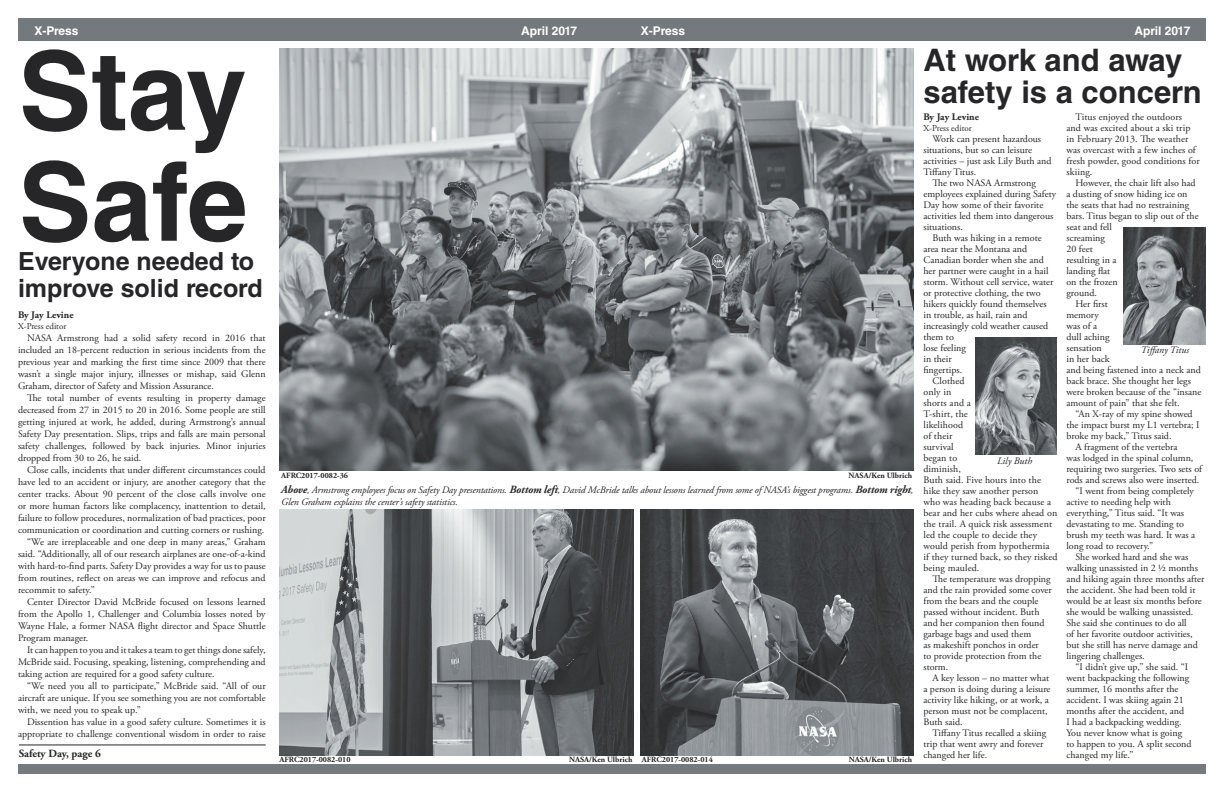
<style>
.page{position:relative;width:1224px;height:792px;background:#fff}
.page>*{position:absolute;margin:0;border:0;box-sizing:border-box;transform-origin:0 0}
.t1{font:700 109px "Helvetica LT Std";color:#262527}
.t2{font:700 31px/32px "Helvetica LT Std";color:#262527}
.t3{font:700 25px/27px "Helvetica LT Std";color:#262527}
.t4{font:700 12px "Helvetica LT Std";color:#fff}
.t5{font:700 11px "Adobe Garamond Pro";color:#262527}
.t6{font:10px/11px "Adobe Garamond Pro";color:#262527}
.t7{font:italic 10px/12px "Adobe Garamond Pro";letter-spacing:-.01em;color:#262527}
.t8{font:700 10px "Adobe Garamond Pro";color:#262527}
.t9{font:9px "Adobe Garamond Pro";color:#262527}
.t10{font:700 8px "Adobe Garamond Pro";color:#262527}
.s1{font-weight:700;font-size:11px}
</style>
<div class="page">
<div style="left:18px;top:18px;width:1188px;height:23px;background:#74797d"></div>
<div style="left:18px;top:765px;width:1188px;height:9px;background:#767a7e"></div>
<img style="left:280px;top:48px;width:633px;height:423px">
<img style="left:280px;top:510px;width:353px;height:245px">
<img style="left:641px;top:509px;width:273px;height:246px">
<img style="left:975px;top:338px;width:82px;height:117px">
<img style="left:1124px;top:227px;width:82px;height:117px">
<hr style="left:19px;top:744px;width:247px;height:1px;background:#262527">
<p class="t4" style="left:34px;top:24px;width:46px">X-Press</p>
<p class="t4" style="left:521px;top:24px;width:58px">April 2017</p>
<p class="t4" style="left:641px;top:24px;width:46px">X-Press</p>
<p class="t4" style="left:1134px;top:24px;width:58px">April 2017</p>
<p class="t1" style="left:19px;top:25px;width:230px">Stay</p>
<p class="t1" style="left:19px;top:136px;width:231px">Safe</p>
<p class="t3" style="left:18px;top:248px;width:246px">Everyone needed to improve solid record</p>
<p class="t8" style="left:18px;top:309px;width:57px">By Jay Levine</p>
<p class="t9" style="left:18px;top:321px;width:50px">X-Press editor</p>
<p class="t6" style="left:18px;top:332px;width:249px;line-height:12px;text-align:justify;text-indent:9px">NASA Armstrong had a solid safety record in 2016 that included an 18-percent reduction in serious incidents from the previous year and marking the first time since 2009 that there wasn’t a single major injury, illnesses or mishap, said Glenn Graham, director of Safety and Mission Assurance.</p>
<p class="t6" style="left:18px;top:392px;width:249px;line-height:12px;text-align:justify;text-indent:9px">The total number of events resulting in property damage decreased from 27 in 2015 to 20 in 2016. Some people are still getting injured at work, he added, during Armstrong’s annual Safety Day presentation. Slips, trips and falls are main personal safety challenges, followed by back injuries. Minor injuries dropped from 30 to 26, he said.</p>
<p class="t6" style="left:18px;top:464px;width:249px;line-height:12px;text-align:justify;text-indent:9px">Close calls, incidents that under different circumstances could have led to an accident or injury, are another category that the center tracks. About 90 percent of the close calls involve one or more human factors like complacency, inattention to detail, failure to follow procedures, normalization of bad practices, poor communication or coordination and cutting corners or rushing.</p>
<p class="t6" style="left:18px;top:536px;width:249px;line-height:12px;text-align:justify;text-indent:9px">“We are irreplaceable and one deep in many areas,” Graham said. “Additionally, all of our research airplanes are one-of-a-kind with hard-to-find parts. Safety Day provides a way for us to pause from routines, reflect on areas we can improve and refocus and recommit to safety.”</p>
<p class="t6" style="left:18px;top:596px;width:249px;line-height:12px;text-align:justify;text-indent:9px">Center Director David McBride focused on lessons learned from the Apollo 1, Challenger and Columbia losses noted by Wayne Hale, a former NASA flight director and Space Shuttle Program manager.</p>
<p class="t6" style="left:18px;top:644px;width:249px;line-height:12px;text-align:justify;text-indent:9px">It can happen to you and it takes a team to get things done safely, McBride said. Focusing, speaking, listening, comprehending and taking action are required for a good safety culture.</p>
<p class="t6" style="left:18px;top:680px;width:249px;line-height:12px;text-align:justify;text-indent:9px">“We need you all to participate,” McBride said. “All of our aircraft are unique. If you see something you are not comfortable with, we need you to speak up.”</p>
<p class="t6" style="left:18px;top:716px;width:249px;line-height:12px;text-align:right">Dissention has value in a good safety culture. Sometimes it is appropriate to challenge conventional wisdom in order to raise</p>
<p class="t5" style="left:19px;top:748px;width:84px">Safety Day, page 6</p>
<p class="t10" style="left:281px;top:471px;width:68px">AFRC2017-0082-36</p>
<p class="t10" style="left:849px;top:471px;width:65px">NASA/Ken Ulbrich</p>
<p class="t7" style="left:281px;top:484px;width:634px"><span class="s1">Above</span>, Armstrong employees focus on Safety Day presentations. <span class="s1">Bottom left</span>, David McBride talks about lessons learned from some of NASA’s biggest programs. <span class="s1">Bottom right</span>,<br>Glen Graham explains the center’s safety statistics.</p>
<p class="t10" style="left:280px;top:755px;width:72px">AFRC2017-0082-010</p>
<p class="t10" style="left:569px;top:755px;width:65px">NASA/Ken Ulbrich</p>
<p class="t10" style="left:642px;top:755px;width:72px">AFRC2017-0082-014</p>
<p class="t10" style="left:849px;top:755px;width:65px">NASA/Ken Ulbrich</p>
<p class="t2" style="left:923px;top:44px;width:280px">At work and away safety is a concern</p>
<p class="t8" style="left:923px;top:111px;width:57px">By Jay Levine</p>
<p class="t9" style="left:923px;top:123px;width:50px">X-Press editor</p>
<p class="t6" style="left:923px;top:134px;width:130px;text-indent:9px">Work can present hazardous situations, but so can leisure activities – just ask Lily Buth and<br>Tiffany Titus.</p>
<p class="t6" style="left:923px;top:178px;width:134px;text-indent:9px">The two NASA Armstrong employees explained during Safety<br>Day how some of their favorite activities led them into dangerous situations.</p>
<p class="t6" style="left:923px;top:233px;width:131px;text-indent:9px">Buth was hiking in a remote area near the Montana and<br>Canadian border when she and her partner were caught in a hail storm. Without cell service, water or protective clothing, the two hikers quickly found themselves in trouble, as hail, rain and increasingly cold weather caused them to<br>lose feeling<br>in their<br>fingertips.</p>
<p class="t6" style="left:923px;top:376px;width:136px;text-indent:9px">Clothed<br>only in<br>shorts and a<br>T-shirt, the<br>likelihood<br>of their<br>survival<br>began to<br>diminish,<br>Buth said. Five hours into the hike they saw another person who was heading back because a bear and her cubs where ahead on the trail. A quick risk assessment led the couple to decide they would perish from hypothermia<br>if they turned back, so they risked being mauled.</p>
<p class="t6" style="left:923px;top:574px;width:130px;text-indent:9px">The temperature was dropping and the rain provided some cover from the bears and the couple passed without incident. Buth and her companion then found garbage bags and used them<br>as makeshift ponchos in order<br>to provide protection from the storm.</p>
<p class="t6" style="left:923px;top:673px;width:129px;text-indent:9px">A key lesson – no matter what a person is doing during a leisure activity like hiking, or at work, a person must not be complacent,<br>Buth said.</p>
<p class="t6" style="left:923px;top:728px;width:124px;text-indent:9px">Tiffany Titus recalled a skiing trip that went awry and forever changed her life.</p>
<p class="t6" style="left:1066px;top:112px;width:135px;text-indent:9px">Titus enjoyed the outdoors<br>and was excited about a ski trip in February 2013. The weather was overcast with a few inches of fresh powder, good conditions for skiing.</p>
<p class="t6" style="left:1066px;top:178px;width:134px;text-indent:9px">However, the chair lift also had a dusting of snow hiding ice on the seats that had no restraining bars. Titus began to slip out of the seat and fell<br>screaming<br>20 feet<br>resulting in a<br>landing flat<br>on the frozen<br>ground.</p>
<p class="t6" style="left:1066px;top:299px;width:136px;text-indent:9px">Her first<br>memory<br>was of a<br>dull aching<br>sensation<br>in her back<br>and being fastened into a neck and back brace. She thought her legs were broken because of the “insane amount of pain” that she felt.</p>
<p class="t6" style="left:1066px;top:409px;width:135px;text-indent:9px">“An X-ray of my spine showed the impact burst my L1 vertebra; I broke my back,” Titus said.</p>
<p class="t6" style="left:1066px;top:442px;width:137px;text-indent:9px">A fragment of the vertebra<br>was lodged in the spinal column, requiring two surgeries. Two sets of rods and screws also were inserted.</p>
<p class="t6" style="left:1066px;top:486px;width:130px;text-indent:9px">“I went from being completely active to needing help with everything,” Titus said. “It was devastating to me. Standing to brush my teeth was hard. It was a long road to recovery.”</p>
<p class="t6" style="left:1066px;top:552px;width:140px;text-indent:9px">She worked hard and she was walking unassisted in 2 ½ months and hiking again three months after the accident. She had been told it would be at least six months before she would be walking unassisted.<br>She said she continues to do all<br>of her favorite outdoor activities, but she still has nerve damage and lingering challenges.</p>
<p class="t6" style="left:1066px;top:662px;width:127px;text-indent:9px">“I didn’t give up,” she said. “I went backpacking the following summer, 16 months after the accident. I was skiing again 21 months after the accident, and<br>I had a backpacking wedding.<br>You never know what is going to happen to you. A split second changed my life.”</p>
<p class="t7" style="left:1141px;top:344px;width:50px">Tiffany Titus</p>
<p class="t7" style="left:997px;top:455px;width:36px">Lily Buth</p>
</div>
